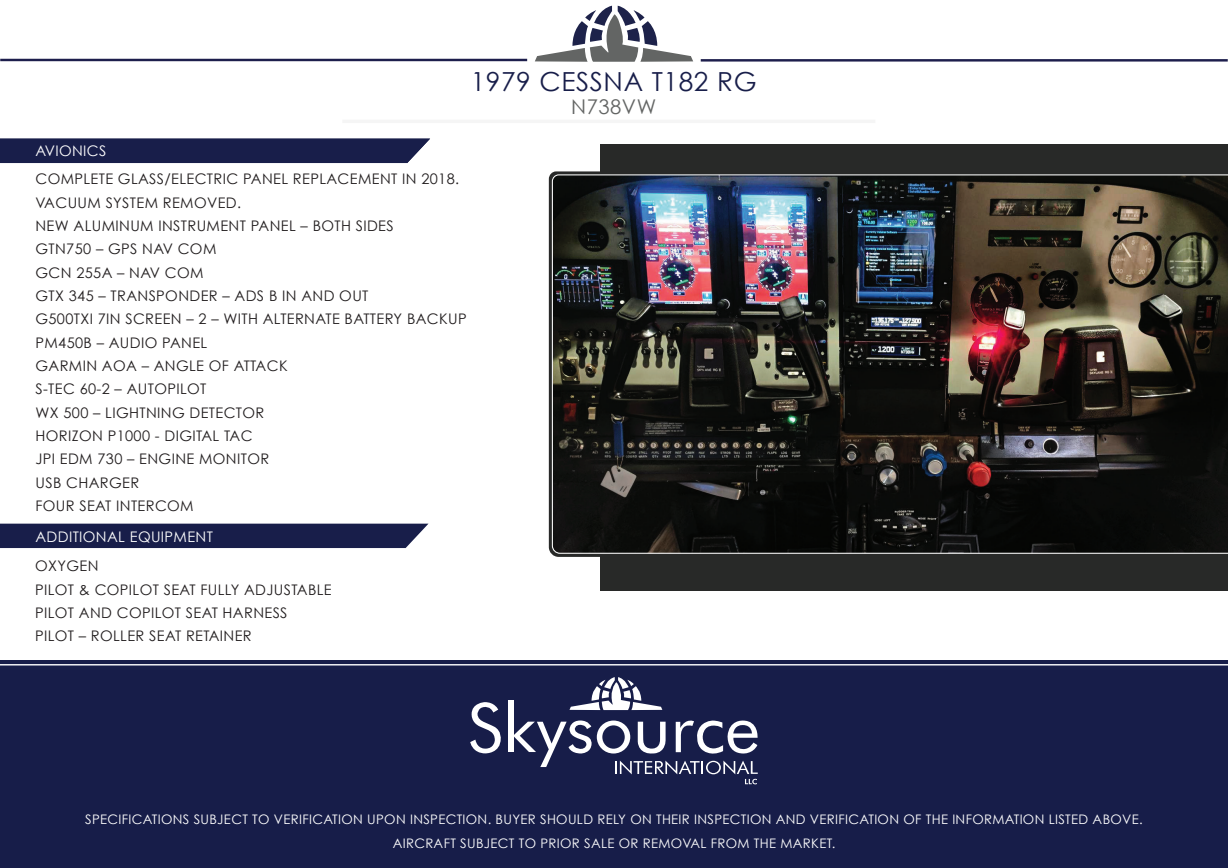
<style>
.page{position:relative;width:1228px;height:868px;background:#fff}
.page>*{position:absolute;margin:0;border:0;box-sizing:border-box;transform-origin:0 0}
.t1{font:26.25px "Century Gothic";letter-spacing:.025em;color:#181e4a}
.t2{font:20.3px "Century Gothic";letter-spacing:.025em;color:#636564}
.t3{font:14.6px/23.3px "Century Gothic";letter-spacing:.025em;color:#211d1e}
.t4{font:14.6px "Century Gothic";letter-spacing:.025em;color:#fff}
.t5{font:13.12px/23.3px "Century Gothic";letter-spacing:.025em;color:#fff;text-align:center}
</style>
<div class="page">
<svg style="left:535px;top:6px;width:158px;height:56px"></svg>
<hr style="left:701px;top:59px;width:527px;height:3px;background:#1d1e4c">
<hr style="left:0;top:59px;width:527px;height:2px;background:#1d1e4c">
<hr style="left:342px;top:120px;width:533px;height:3px;background:#e0e0e0">
<div style="left:0;top:660px;width:1228px;height:208px;background:#171d49"></div>
<svg style="left:569px;top:677px;width:93px;height:33px"></svg>
<svg style="left:470px;top:702px;width:31px;height:52px"></svg>
<div style="left:508px;top:701px;width:5px;height:51px;background:#fff"></div>
<svg style="left:513px;top:717px;width:245px;height:67px"></svg>
<hr style="left:0;top:664px;width:1228px;height:1px;background:#fff">
<div style="left:0;top:139px;width:430px;height:24px;background:#181e4a"></div>
<div style="left:600px;top:144px;width:628px;height:447px;background:#282928"></div>
<img style="left:551px;top:174px;width:677px;height:380px">
<div style="left:0;top:524px;width:428px;height:24px;background:#181e4a"></div>
<h1 class="t1" style="left:471px;top:65px;width:287px">1979 CESSNA T182 RG</h1>
<h2 class="t2" style="left:571px;top:94px;width:87px">N738VW</h2>
<p class="t4" style="left:35px;top:142px;width:72px">AVIONICS</p>
<p class="t3" style="left:35px;top:167px;width:433px">COMPLETE GLASS/ELECTRIC PANEL REPLACEMENT IN 2018.<br>VACUUM SYSTEM REMOVED.<br>NEW ALUMINUM INSTRUMENT PANEL – BOTH SIDES<br>GTN750 – GPS NAV COM<br>GCN 255A – NAV COM<br>GTX 345 – TRANSPONDER – ADS B IN AND OUT<br>G500TXI 7IN SCREEN – 2 – WITH ALTERNATE BATTERY BACKUP<br>PM450B – AUDIO PANEL<br>GARMIN AOA – ANGLE OF ATTACK<br>S-TEC 60-2 – AUTOPILOT<br>WX 500 – LIGHTNING DETECTOR<br>HORIZON P1000 - DIGITAL TAC<br>JPI EDM 730 – ENGINE MONITOR<br>USB CHARGER<br>FOUR SEAT INTERCOM</p>
<p class="t4" style="left:35px;top:528px;width:179px">ADDITIONAL EQUIPMENT</p>
<p class="t3" style="left:35px;top:554px;width:298px">OXYGEN<br>PILOT &amp; COPILOT SEAT FULLY ADJUSTABLE<br>PILOT AND COPILOT SEAT HARNESS<br>PILOT – ROLLER SEAT RETAINER</p>
<p class="t5" style="left:85px;top:808px;width:1059px">SPECIFICATIONS SUBJECT TO VERIFICATION UPON INSPECTION. BUYER SHOULD RELY ON THEIR INSPECTION AND VERIFICATION OF THE INFORMATION LISTED ABOVE.<br>AIRCRAFT SUBJECT TO PRIOR SALE OR REMOVAL FROM THE MARKET.</p>
</div>
